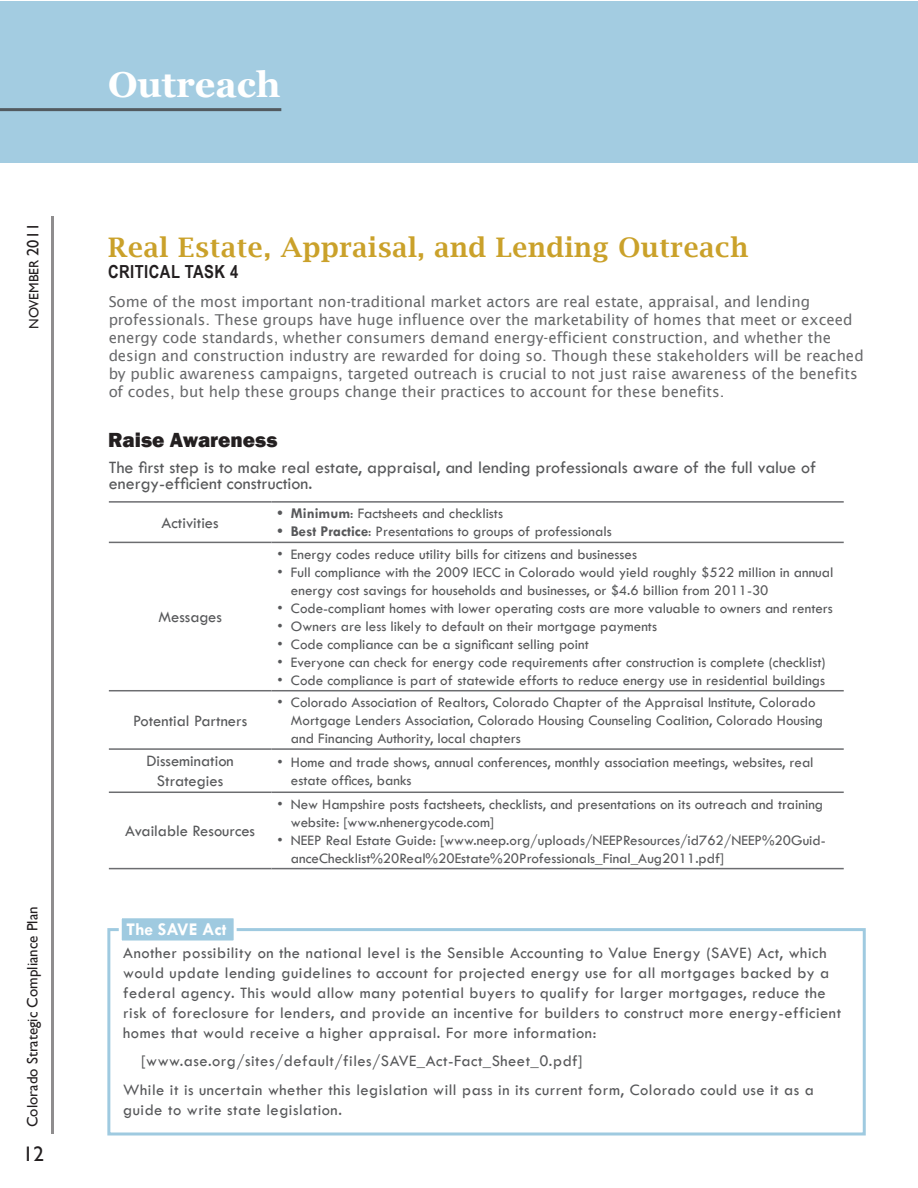
<style>
.page{position:relative;width:918px;height:1188px;background:#fff}
.page>*{position:absolute;margin:0;border:0;box-sizing:border-box;transform-origin:0 0}
.t1{font:700 36px "Georgia";color:#fff}
.t2{font:600 27px "Lucida Bright";letter-spacing:.025em;color:#caa12a}
.t3{font:800 21px "Franklin Gothic";color:#231f20}
.t4{font:21px "Gill Sans";color:#231f20}
.t5{font:18px/16.5px "Tw Cen";color:#57585a}
.t6{font:700 18px "Arial Narrow";letter-spacing:.025em;color:#231f20}
.t7{font:700 18px "Tw Cen";color:#fff}
.t8{font:16.5px/19.8px "Tw Cen";letter-spacing:.03em;color:#57585a}
.t9{font:16.5px/19.8px "Tw Cen";color:#57585a;text-align:center}
.t10{font:15px/18px "Tw Cen";color:#57585a}
.t11{font:15px/18px "Lucida Sans";color:#57585a}
.t12{font:15px "Gill Sans";color:#231f20}
.t13{font:13.5px "Gill Sans";color:#231f20}
.s1{font-size:16.5px}
.s2{font-weight:700}
</style>
<div class="page">
<div style="left:0;top:1px;width:918px;height:162px;background:#9fcae0"></div>
<hr style="left:109px;top:501px;width:162px;height:2px;background:#6c6d70">
<hr style="left:271px;top:501px;width:573px;height:2px;background:#6c6d70">
<hr style="left:109px;top:542px;width:162px;height:1px;background:#6c6d70">
<hr style="left:271px;top:542px;width:573px;height:1px;background:#6c6d70">
<hr style="left:109px;top:690px;width:162px;height:1px;background:#6c6d70">
<hr style="left:271px;top:690px;width:573px;height:1px;background:#6c6d70">
<hr style="left:109px;top:748px;width:162px;height:2px;background:#6c6d70">
<hr style="left:271px;top:748px;width:573px;height:2px;background:#6c6d70">
<hr style="left:109px;top:792px;width:162px;height:1px;background:#6c6d70">
<hr style="left:109px;top:868px;width:162px;height:1px;background:#6c6d70">
<hr style="left:271px;top:792px;width:573px;height:1px;background:#6c6d70">
<hr style="left:271px;top:868px;width:573px;height:1px;background:#6c6d70">
<hr style="left:51px;top:216px;width:3px;height:918px;background:#8f8d8e">
<div style="left:107px;top:928px;width:759px;height:208px;background:#fff;border:3px solid #9fcae0"></div>
<div style="left:119px;top:915px;width:118px;height:29px;background:#9fcae0;border:3px solid #fff"></div>
<hr style="left:0;top:108px;width:281px;height:3px;background:#3e3e3f">
<p class="t13" style="left:26px;top:329px;width:108px;rotate:-90deg">NOVEMBER <span class="s1">2011</span></p>
<p class="t12" style="left:24px;top:1127px;width:222px;rotate:-90deg">Colorado Strategic Compliance Plan</p>
<p class="t4" style="left:23px;top:1142px;width:22px">12</p>
<p class="t1" style="left:108px;top:64px;width:174px">Outreach</p>
<p class="t2" style="left:108px;top:232px;width:642px">Real Estate, Appraisal, and Lending Outreach</p>
<p class="t6" style="left:108px;top:258px;width:132px">CRITICAL TASK 4</p>
<p class="t11" style="left:108px;top:293px;width:757px">Some of the most important non-traditional market actors are real estate, appraisal, and lending professionals. These groups have huge influence over the marketability of homes that meet or exceed energy code standards, whether consumers demand energy-efficient construction, and whether the design and construction industry are rewarded for doing so. Though these stakeholders will be reached by public awareness campaigns, targeted outreach is crucial to not just raise awareness of the benefits of codes, but help these groups change their practices to account for these benefits.</p>
<p class="t3" style="left:108px;top:426px;width:171px">Raise Awareness</p>
<p class="t5" style="left:109px;top:459px;width:709px">The first step is to make real estate, appraisal, and lending professionals aware of the full value of energy-efficient construction.</p>
<p class="t9" style="left:162px;top:513px;width:59px">Activities</p>
<p class="t10" style="left:277px;top:505px;width:227px"><span class="s2">• Minimum</span>: Factsheets and checklists</p>
<p class="t10" style="left:277px;top:523px;width:336px"><span class="s2">• Best Practice</span>: Presentations to groups of professionals</p>
<p class="t9" style="left:158px;top:607px;width:65px">Messages</p>
<p class="t9" style="left:133px;top:710px;width:116px">Potential Partners</p>
<p class="t10" style="left:277px;top:545px;width:361px">• Energy codes reduce utility bills for citizens and businesses</p>
<p class="t10" style="left:291px;top:563px;width:544px;text-indent:-14px">• Full compliance with the 2009 IECC in Colorado would yield roughly $522 million in annual energy cost savings for households and businesses, or $4.6 billion from 2011-30</p>
<p class="t10" style="left:277px;top:599px;width:557px">• Code-compliant homes with lower operating costs are more valuable to owners and renters</p>
<p class="t10" style="left:277px;top:617px;width:381px">• Owners are less likely to default on their mortgage payments</p>
<p class="t10" style="left:277px;top:635px;width:313px">• Code compliance can be a significant selling point</p>
<p class="t10" style="left:277px;top:653px;width:550px">• Everyone can check for energy code requirements after construction is complete (checklist)</p>
<p class="t10" style="left:277px;top:671px;width:549px">• Code compliance is part of statewide efforts to reduce energy use in residential buildings</p>
<p class="t10" style="left:291px;top:693px;width:534px;text-indent:-14px">• Colorado Association of Realtors, Colorado Chapter of the Appraisal Institute, Colorado<br>Mortgage Lenders Association, Colorado Housing Counseling Coalition, Colorado Housing and Financing Authority, local chapters</p>
<p class="t9" style="left:146px;top:751px;width:89px">Dissemination<br>Strategies</p>
<p class="t10" style="left:291px;top:753px;width:524px;text-indent:-14px">• Home and trade shows, annual conferences, monthly association meetings, websites, real estate offices, banks</p>
<p class="t9" style="left:125px;top:821px;width:131px">Available Resources</p>
<p class="t10" style="left:291px;top:795px;width:534px;text-indent:-14px">• New Hampshire posts factsheets, checklists, and presentations on its outreach and training website: [www.nhenergycode.com]</p>
<p class="t10" style="left:291px;top:831px;width:536px;text-indent:-14px">• NEEP Real Estate Guide: [www.neep.org/uploads/NEEPResources/id762/NEEP%20Guid&shy;anceChecklist%20Real%20Estate%20Professionals_Final_Aug2011.pdf]</p>
<p class="t7" style="left:126px;top:918px;width:102px">The SAVE Act</p>
<p class="t8" style="left:123px;top:943px;width:719px">Another possibility on the national level is the Sensible Accounting to Value Energy (SAVE) Act, which would update lending guidelines to account for projected energy use for all mortgages backed by a federal agency. This would allow many potential buyers to qualify for larger mortgages, reduce the risk of foreclosure for lenders, and provide an incentive for builders to construct more energy-efficient homes that would receive a higher appraisal. For more information:</p>
<p class="t8" style="left:141px;top:1051px;width:443px">[www.ase.org/sites/default/files/SAVE_Act-Fact_Sheet_0.pdf]</p>
<p class="t8" style="left:123px;top:1080px;width:692px">While it is uncertain whether this legislation will pass in its current form, Colorado could use it as a guide to write state legislation.</p>
</div>
